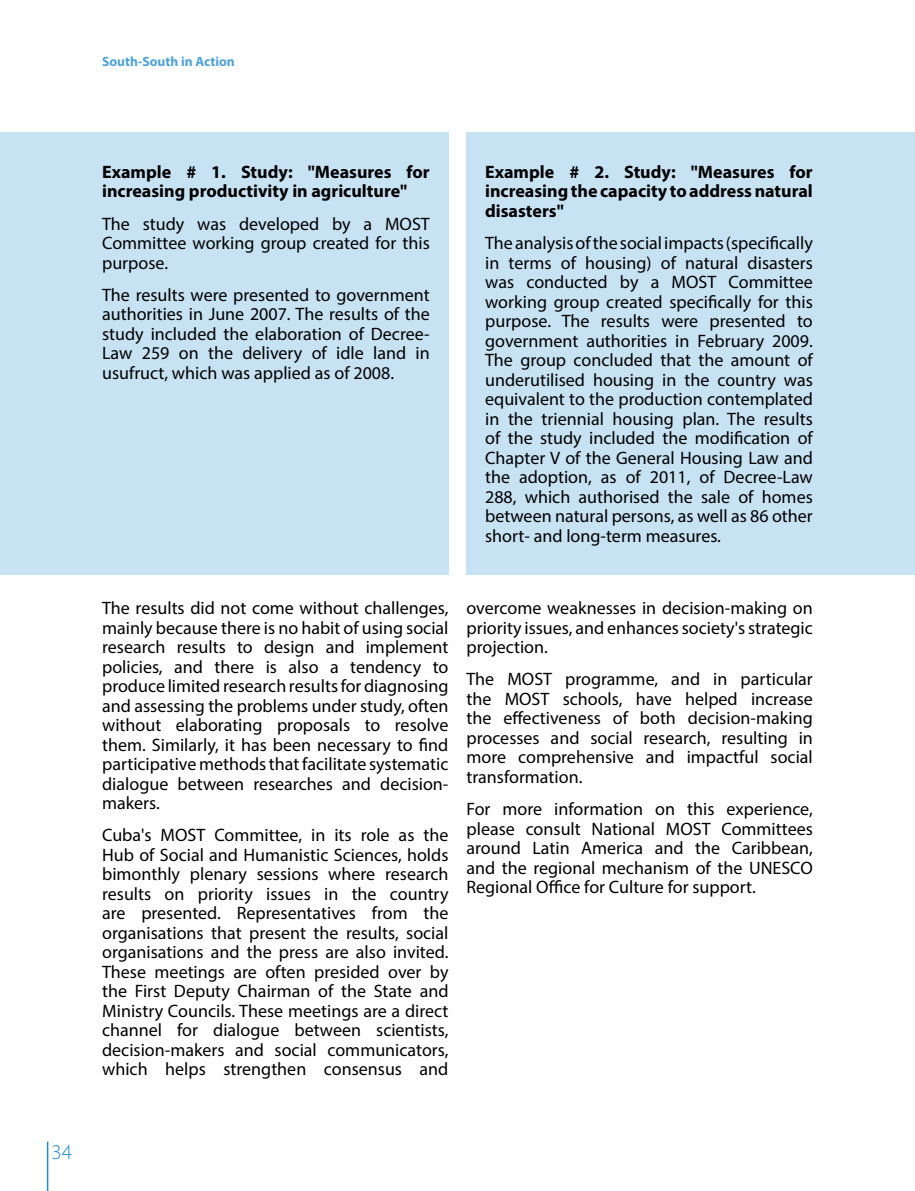
<style>
.page{position:relative;width:915px;height:1191px;background:#fff}
.page>*{position:absolute;margin:0;border:0;box-sizing:border-box;transform-origin:0 0}
.t1{font:300 21px "Myriad Pro";color:#218ace}
.t2{font:18px/19.5px "Myriad Pro";color:#000;text-align:justify}
.t3{font:700 18px/19.5px "Myriad Pro";color:#000}
.t4{font:700 13.5px "Myriad Pro";color:#4ea1d8}
</style>
<div class="page">
<hr style="left:47px;top:1141px;width:1px;height:50px;background:#218ace">
<div style="left:0;top:132px;width:448px;height:442px;background:#c7e2f3"></div>
<div style="left:466px;top:132px;width:448px;height:442px;background:#c7e2f3"></div>
<p class="t4" style="left:102px;top:53px;width:134px">South-South in Action</p>
<p class="t1" style="left:51px;top:1140px;width:22px">34</p>
<p class="t3" style="left:102px;top:161px;width:329px">Example # 1. Study: "Measures for increasing productivity in agriculture"</p>
<p class="t2" style="left:102px;top:213px;width:329px">The study was developed by a MOST Committee working group created for this purpose.</p>
<p class="t2" style="left:102px;top:285px;width:329px">The results were presented to government authorities in June 2007. The results of the study included the elaboration of Decree-Law 259 on the delivery of idle land in usufruct, which was applied as of 2008.</p>
<p class="t3" style="left:485px;top:161px;width:329px;text-align:justify">Example # 2. Study: "Measures for increasing the capacity to address natural disasters"</p>
<p class="t2" style="left:485px;top:233px;width:329px">The analysis of the social impacts (specifically in terms of housing) of natural disasters was conducted by a MOST Committee working group created specifically for this purpose. The results were presented to government authorities in February 2009.<br>The group concluded that the amount of underutilised housing in the country was equivalent to the production contemplated in the triennial housing plan. The results of the study included the modification of Chapter V of the General Housing Law and the adoption, as of 2011, of Decree-Law 288, which authorised the sale of homes between natural persons, as well as 86 other short- and long-term measures.</p>
<p class="t2" style="left:102px;top:598px;width:348px">The results did not come without challenges, mainly because there is no habit of using social research results to design and implement policies, and there is also a tendency to produce limited research results for diagnosing and assessing the problems under study, often without elaborating proposals to resolve them. Similarly, it has been necessary to find participative methods that facilitate systematic dialogue between researches and decision&shy;makers.</p>
<p class="t2" style="left:102px;top:825px;width:348px">Cuba's MOST Committee, in its role as the Hub of Social and Humanistic Sciences, holds bimonthly plenary sessions where research results on priority issues in the country are presented. Representatives from the organisations that present the results, social organisations and the press are also invited.<br>These meetings are often presided over by the First Deputy Chairman of the State and Ministry Councils. These meetings are a direct channel for dialogue between scientists, decision-makers and social communicators, which helps strengthen consensus and</p>
<p class="t2" style="left:466px;top:598px;width:348px">overcome weaknesses in decision-making on priority issues, and enhances society's strategic projection.</p>
<p class="t2" style="left:466px;top:669px;width:348px">The MOST programme, and in particular the MOST schools, have helped increase the effectiveness of both decision-making processes and social research, resulting in more comprehensive and impactful social transformation.</p>
<p class="t2" style="left:466px;top:799px;width:348px">For more information on this experience, please consult National MOST Committees around Latin America and the Caribbean, and the regional mechanism of the UNESCO Regional Office for Culture for support.</p>
</div>
